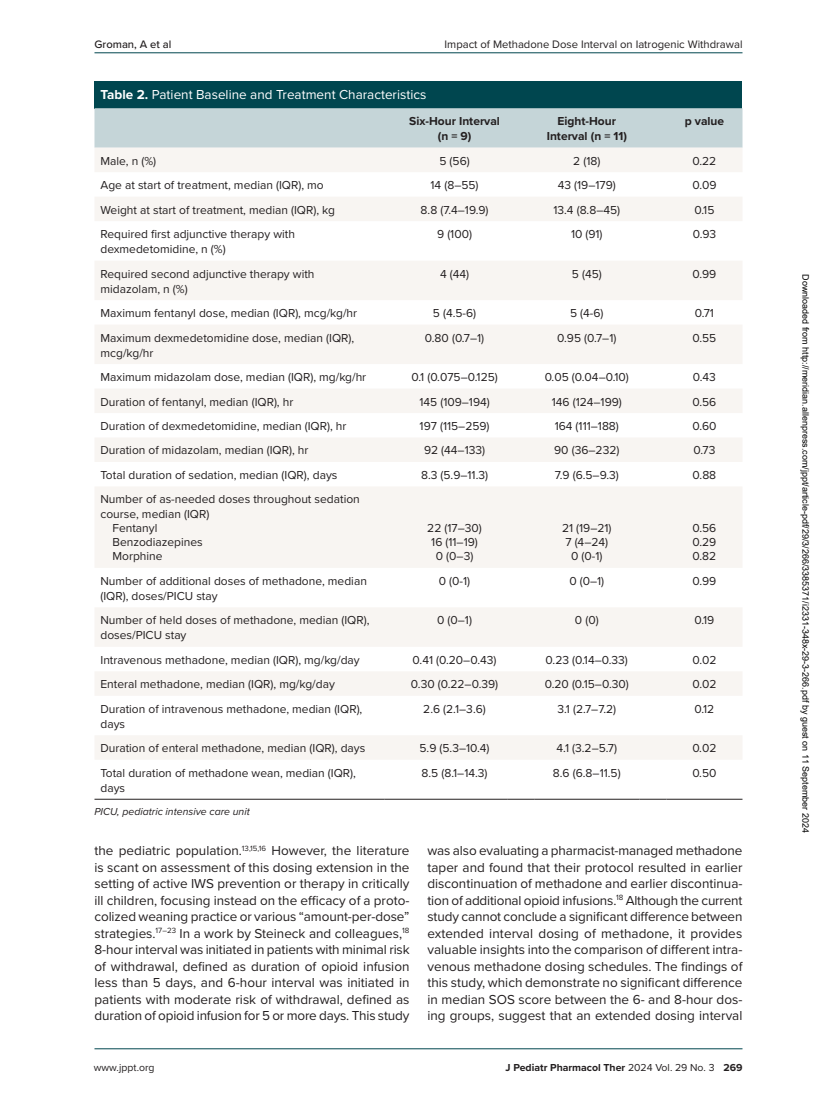
<style>
.page{position:relative;width:837px;height:1107px;background:#fff}
.page>*{position:absolute;margin:0;border:0;box-sizing:border-box;transform-origin:0 0}
.t1{font:13.5px/16.5px "Proxima Nova";color:#231f20;text-align:justify}
.t2{font:13.5px "Proxima Nova";color:#fff}
.t3{font:12px/15px "Proxima Nova";color:#231f20}
.t4{font:700 12px/15px "Proxima Nova";color:#231f20;text-align:center}
.t5{font:11.25px "Proxima Nova";color:#231f20}
.t6{font:500 11.25px "Proxima Nova";color:#231f20}
.t7{font:700 10.5px "Proxima Nova";color:#231f20}
.t8{font:italic 10.5px "Proxima Nova";color:#231f20}
.t9{font:10.5px "Proxima Nova";color:#231f20}
.t10{font:9px "Arial";color:#000}
.s1{font-weight:700}
.s2{font-weight:400}
</style>
<div class="page">
<hr style="left:94px;top:52px;width:648px;height:1px;background:#00464f">
<hr style="left:94px;top:1048px;width:648px;height:1px;background:#00464f">
<div style="left:94px;top:81px;width:648px;height:27px;background:#00464f"></div>
<div style="left:94px;top:108px;width:648px;height:40px;background:#c5d5d8"></div>
<svg style="left:95px;top:148px;width:647px;height:611px;fill:#f8f5f2"></svg>
<hr style="left:94px;top:799px;width:291px;height:1px;background:#231f20">
<svg style="left:385px;top:799px;width:17px;height:1px"></svg>
<hr style="left:402px;top:799px;width:105px;height:1px;background:#231f20">
<svg style="left:507px;top:799px;width:27px;height:1px"></svg>
<hr style="left:534px;top:799px;width:105px;height:1px;background:#231f20">
<svg style="left:639px;top:799px;width:27px;height:1px"></svg>
<hr style="left:666px;top:799px;width:76px;height:1px;background:#231f20">
<p class="t6" style="left:95px;top:35px;width:79px">Groman, A et al</p>
<p class="t5" style="left:445px;top:35px;width:299px">Impact of Methadone Dose Interval on Iatrogenic Withdrawal</p>
<p class="t2" style="left:100px;top:85px;width:327px"><span class="s1">Table 2.</span> Patient Baseline and Treatment Characteristics</p>
<p class="t4" style="left:409px;top:113px;width:92px">Six-Hour Interval (n = 9)</p>
<p class="t4" style="left:547px;top:113px;width:82px">Eight-Hour<br>Interval (n = 11)</p>
<p class="t4" style="left:685px;top:113px;width:41px">p value</p>
<p class="t3" style="left:101px;top:153px;width:57px">Male, n (%)</p>
<p class="t3" style="left:439px;top:153px;width:32px">5 (56)</p>
<p class="t3" style="left:573px;top:153px;width:29px">2 (18)</p>
<p class="t3" style="left:693px;top:153px;width:25px">0.22</p>
<p class="t3" style="left:100px;top:177px;width:225px">Age at start of treatment, median (IQR), mo</p>
<p class="t3" style="left:431px;top:177px;width:50px">14 (8–55)</p>
<p class="t3" style="left:558px;top:177px;width:60px">43 (19–179)</p>
<p class="t3" style="left:692px;top:177px;width:26px">0.09</p>
<p class="t3" style="left:100px;top:202px;width:236px">Weight at start of treatment, median (IQR), kg</p>
<p class="t3" style="left:421px;top:202px;width:69px">8.8 (7.4–19.9)</p>
<p class="t3" style="left:553px;top:202px;width:68px">13.4 (8.8–45)</p>
<p class="t3" style="left:694px;top:202px;width:21px">0.15</p>
<p class="t3" style="left:100px;top:226px;width:196px">Required first adjunctive therapy with dexmedetomidine, n (%)</p>
<p class="t3" style="left:437px;top:226px;width:36px">9 (100)</p>
<p class="t3" style="left:571px;top:226px;width:33px">10 (91)</p>
<p class="t3" style="left:693px;top:226px;width:25px">0.93</p>
<p class="t3" style="left:100px;top:266px;width:216px">Required second adjunctive therapy with midazolam, n (%)</p>
<p class="t3" style="left:440px;top:266px;width:31px">4 (44)</p>
<p class="t3" style="left:572px;top:266px;width:31px">5 (45)</p>
<p class="t3" style="left:693px;top:266px;width:25px">0.99</p>
<p class="t3" style="left:100px;top:305px;width:258px">Maximum fentanyl dose, median (IQR), mcg/kg/hr</p>
<p class="t3" style="left:433px;top:305px;width:45px">5 (4.5-6)</p>
<p class="t3" style="left:570px;top:305px;width:35px">5 (4-6)</p>
<p class="t3" style="left:695px;top:305px;width:21px">0.71</p>
<p class="t3" style="left:100px;top:330px;width:255px">Maximum dexmedetomidine dose, median (IQR), mcg/kg/hr</p>
<p class="t3" style="left:425px;top:330px;width:61px">0.80 (0.7–1)</p>
<p class="t3" style="left:557px;top:330px;width:61px">0.95 (0.7–1)</p>
<p class="t3" style="left:693px;top:330px;width:25px">0.55</p>
<p class="t3" style="left:100px;top:369px;width:267px">Maximum midazolam dose, median (IQR), mg/kg/hr</p>
<p class="t3" style="left:411px;top:369px;width:88px">0.1 (0.075–0.125)</p>
<p class="t3" style="left:545px;top:369px;width:86px">0.05 (0.04–0.10)</p>
<p class="t3" style="left:693px;top:369px;width:25px">0.43</p>
<p class="t3" style="left:100px;top:394px;width:194px">Duration of fentanyl, median (IQR), hr</p>
<p class="t3" style="left:419px;top:394px;width:72px">145 (109–194)</p>
<p class="t3" style="left:552px;top:394px;width:72px">146 (124–199)</p>
<p class="t3" style="left:693px;top:394px;width:25px">0.56</p>
<p class="t3" style="left:100px;top:418px;width:248px">Duration of dexmedetomidine, median (IQR), hr</p>
<p class="t3" style="left:420px;top:418px;width:71px">197 (115–259)</p>
<p class="t3" style="left:555px;top:418px;width:66px">164 (111–188)</p>
<p class="t3" style="left:692px;top:418px;width:26px">0.60</p>
<p class="t3" style="left:100px;top:442px;width:209px">Duration of midazolam, median (IQR), hr</p>
<p class="t3" style="left:424px;top:442px;width:63px">92 (44–133)</p>
<p class="t3" style="left:554px;top:442px;width:67px">90 (36–232)</p>
<p class="t3" style="left:694px;top:442px;width:23px">0.73</p>
<p class="t3" style="left:100px;top:467px;width:238px">Total duration of sedation, median (IQR), days</p>
<p class="t3" style="left:421px;top:467px;width:69px">8.3 (5.9–11.3)</p>
<p class="t3" style="left:555px;top:467px;width:66px">7.9 (6.5–9.3)</p>
<p class="t3" style="left:693px;top:467px;width:25px">0.88</p>
<p class="t3" style="left:100px;top:491px;width:261px">Number of as-needed doses throughout sedation</p>
<p class="t3" style="left:100px;top:506px;width:110px">course, median (IQR)</p>
<p class="t3" style="left:112px;top:520px;width:47px">Fentanyl</p>
<p class="t3" style="left:427px;top:520px;width:56px">22 (17–30)</p>
<p class="t3" style="left:562px;top:520px;width:51px">21 (19–21)</p>
<p class="t3" style="left:692px;top:520px;width:25px">0.56</p>
<p class="t3" style="left:112px;top:534px;width:92px">Benzodiazepines</p>
<p class="t3" style="left:431px;top:534px;width:48px">16 (11–19)</p>
<p class="t3" style="left:565px;top:534px;width:44px">7 (4–24)</p>
<p class="t3" style="left:693px;top:534px;width:25px">0.29</p>
<p class="t3" style="left:112px;top:548px;width:52px">Morphine</p>
<p class="t3" style="left:436px;top:548px;width:39px">0 (0–3)</p>
<p class="t3" style="left:571px;top:548px;width:33px">0 (0-1)</p>
<p class="t3" style="left:693px;top:548px;width:25px">0.82</p>
<p class="t3" style="left:100px;top:573px;width:268px">Number of additional doses of methadone, median (IQR), doses/PICU stay</p>
<p class="t3" style="left:439px;top:573px;width:33px">0 (0-1)</p>
<p class="t3" style="left:569px;top:573px;width:36px">0 (0–1)</p>
<p class="t3" style="left:692px;top:573px;width:25px">0.99</p>
<p class="t3" style="left:100px;top:612px;width:271px">Number of held doses of methadone, median (IQR), doses/PICU stay</p>
<p class="t3" style="left:437px;top:612px;width:36px">0 (0–1)</p>
<p class="t3" style="left:575px;top:612px;width:25px">0 (0)</p>
<p class="t3" style="left:694px;top:612px;width:21px">0.19</p>
<p class="t3" style="left:100px;top:652px;width:261px">Intravenous methadone, median (IQR), mg/kg/day</p>
<p class="t3" style="left:413px;top:652px;width:85px">0.41 (0.20–0.43)</p>
<p class="t3" style="left:546px;top:652px;width:84px">0.23 (0.14–0.33)</p>
<p class="t3" style="left:692px;top:652px;width:26px">0.02</p>
<p class="t3" style="left:100px;top:676px;width:236px">Enteral methadone, median (IQR), mg/kg/day</p>
<p class="t3" style="left:411px;top:676px;width:89px">0.30 (0.22–0.39)</p>
<p class="t3" style="left:545px;top:676px;width:85px">0.20 (0.15–0.30)</p>
<p class="t3" style="left:692px;top:676px;width:26px">0.02</p>
<p class="t3" style="left:100px;top:701px;width:263px">Duration of intravenous methadone, median (IQR), days</p>
<p class="t3" style="left:423px;top:701px;width:64px">2.6 (2.1–3.6)</p>
<p class="t3" style="left:557px;top:701px;width:60px">3.1 (2.7–7.2)</p>
<p class="t3" style="left:694px;top:701px;width:21px">0.12</p>
<p class="t3" style="left:100px;top:740px;width:266px">Duration of enteral methadone, median (IQR), days</p>
<p class="t3" style="left:420px;top:740px;width:72px">5.9 (5.3–10.4)</p>
<p class="t3" style="left:557px;top:740px;width:62px">4.1 (3.2–5.7)</p>
<p class="t3" style="left:692px;top:740px;width:26px">0.02</p>
<p class="t3" style="left:100px;top:765px;width:257px">Total duration of methadone wean, median (IQR), days</p>
<p class="t3" style="left:422px;top:765px;width:68px">8.5 (8.1–14.3)</p>
<p class="t3" style="left:553px;top:765px;width:69px">8.6 (6.8–11.5)</p>
<p class="t3" style="left:692px;top:765px;width:26px">0.50</p>
<p class="t8" style="left:94px;top:803px;width:157px">PICU, pediatric intensive care unit</p>
<p class="t1" style="left:94px;top:842px;width:317px">the pediatric population.<sup>13,15,16</sup> However, the literature is scant on assessment of this dosing extension in the setting of active IWS prevention or therapy in critically ill children, focusing instead on the efficacy of a proto&shy;colized weaning practice or various “amount-per-dose” strategies.<sup>17–23</sup> In a work by Steineck and colleagues,<sup>18<br></sup>8-hour interval was initiated in patients with minimal risk of withdrawal, defined as duration of opioid infusion less than 5 days, and 6-hour interval was initiated in patients with moderate risk of withdrawal, defined as duration of opioid infusion for 5 or more days. This study</p>
<p class="t1" style="left:428px;top:842px;width:317px">was also evaluating a pharmacist-managed methadone taper and found that their protocol resulted in earlier discontinuation of methadone and earlier discontinua&shy;tion of additional opioid infusions.<sup>18</sup> Although the current study cannot conclude a significant difference between extended interval dosing of methadone, it provides valuable insights into the comparison of different intra&shy;venous methadone dosing schedules. The findings of this study, which demonstrate no significant difference in median SOS score between the 6- and 8-hour dos&shy;ing groups, suggest that an extended dosing interval</p>
<p class="t9" style="left:94px;top:1060px;width:62px">www.jppt.org</p>
<p class="t7" style="left:506px;top:1060px;width:238px">J Pediatr Pharmacol Ther <span class="s2">2024 Vol. 29 No. 3</span> 269</p>
<p class="t10" style="left:809px;top:274px;width:560px;rotate:90deg">Downloaded from http://meridian.allenpress.com/jppt/article-pdf/29/3/266/3385371/i2331-348x-29-3-266.pdf by guest on 11 September 2024</p>
</div>
